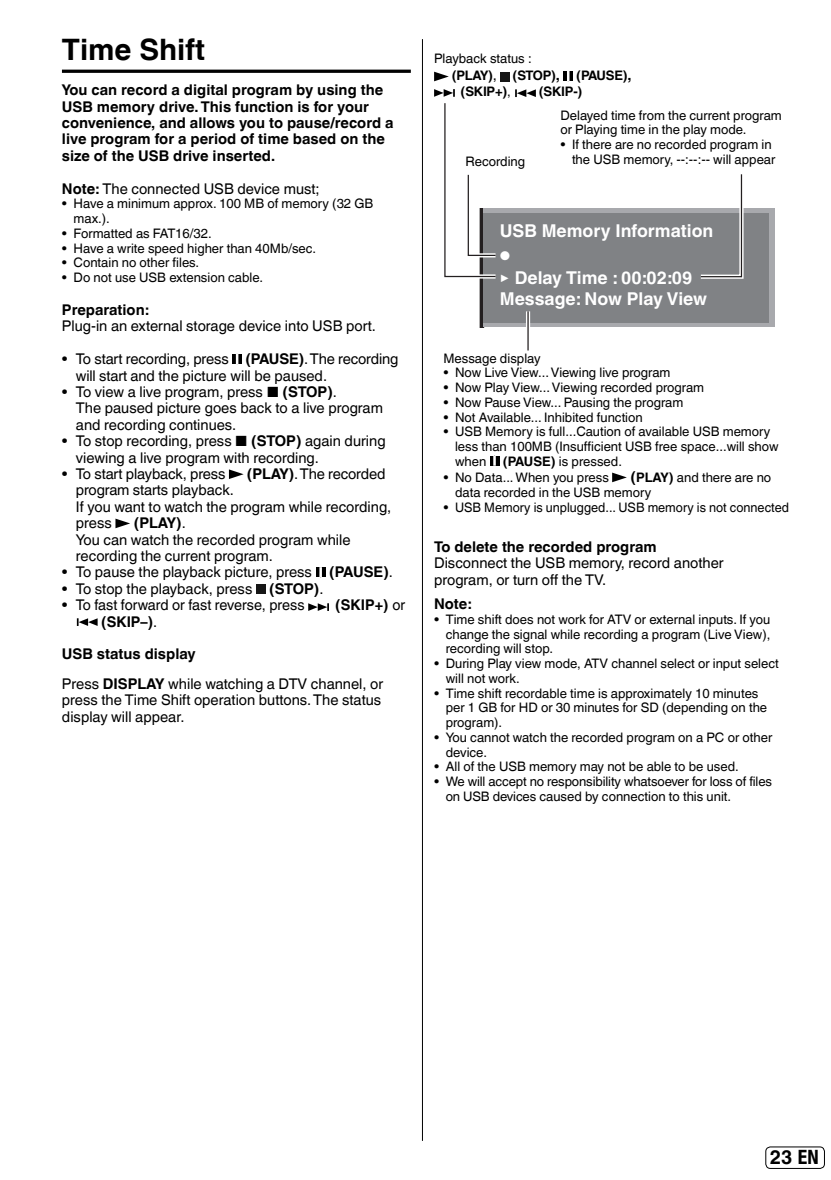
<style>
.page{position:relative;width:831px;height:1180px;background:#fff}
.page>*{position:absolute;margin:0;border:0;box-sizing:border-box;transform-origin:0 0}
.t1{font:700 29.6px "Helvetica World";color:#000}
.t2{font:700 19.6px "Helvetica World";color:#000}
.t3{font:700 17.6px/21.2px "Helvetica World";color:#fff}
.t4{font:14.8px/16.4px "Helvetica World";color:#000}
.t5{font:700 14.8px/16.4px "Helvetica World";color:#000}
.t6{font:13.2px/14.8px "Helvetica World";color:#000}
.t7{font:700 13.2px "Helvetica World";letter-spacing:-.02em;color:#000}
.t8{font:700 12.6px "Helvetica World";color:#fff}
.s1{font-weight:700}
.s2{font-weight:400}
.s3{font-weight:400;font-size:14.8px}
.s4{font-size:14.8px}
.s5{font-size:12.6px}
.s6{font-weight:700;font-size:14.8px}
.s7{font-family:"Helvetica Neue LT Com";font-stretch:condensed}
</style>
<div class="page">
<hr style="left:422px;top:39px;width:1px;height:1102px;background:#000">
<div style="left:765px;top:1147px;width:59px;height:22px;border:1px solid #000;border-radius:5px"></div>
<hr style="left:62px;top:70px;width:349px;height:3px;background:#000">
<svg style="left:232px;top:354px;width:10px;height:10px"></svg>
<svg style="left:236px;top:354px;width:2px;height:10px"></svg>
<svg style="left:229px;top:469px;width:14px;height:10px"></svg>
<svg style="left:115px;top:519px;width:15px;height:9px"></svg>
<div style="left:315px;top:567px;width:10px;height:10px;background:#000"></div>
<svg style="left:319px;top:567px;width:3px;height:10px"></svg>
<div style="left:256px;top:584px;width:9px;height:10px;background:#161616"></div>
<svg style="left:308px;top:603px;width:21px;height:8px"></svg>
<svg style="left:77px;top:618px;width:21px;height:8px"></svg>
<div style="left:483px;top:208px;width:291px;height:119px;background:linear-gradient(to bottom,#a8a9ad,#a8a9ad)"></div>
<div style="left:483px;top:213px;width:285px;height:110px;background:#808285"></div>
<svg style="left:444px;top:103px;width:298px;height:247px"></svg>
<svg style="left:434px;top:72px;width:14px;height:9px"></svg>
<div style="left:500px;top:72px;width:9px;height:9px;background:#161616"></div>
<svg style="left:563px;top:71px;width:10px;height:10px"></svg>
<svg style="left:567px;top:71px;width:2px;height:10px"></svg>
<svg style="left:434px;top:89px;width:21px;height:8px"></svg>
<svg style="left:515px;top:89px;width:21px;height:8px"></svg>
<svg style="left:490px;top:456px;width:9px;height:10px"></svg>
<svg style="left:493px;top:456px;width:2px;height:10px"></svg>
<svg style="left:612px;top:473px;width:14px;height:9px"></svg>
<h1 class="t1" style="left:62px;top:26px;width:145px">Time Shift</h1>
<p class="t5" style="left:62px;top:80px;width:333px">You can record a digital program by using the USB memory drive. This function is for your convenience, and allows you to pause/record a live program for a period of time based on the size of the USB drive inserted.</p>
<p class="t4" style="left:62px;top:179px;width:259px"><span class="s1">Note:</span> The connected USB device must;</p>
<p class="t6" style="left:74px;top:195px;width:301px">Have a minimum approx. 100 MB of memory (32 GB max.).<br>Formatted as FAT16/32.<br>Have a write speed higher than 40Mb/sec.<br>Contain no other files.<br>Do not use USB extension cable.</p>
<p class="t5" style="left:62px;top:300px;width:88px">Preparation:</p>
<p class="t4" style="left:62px;top:317px;width:315px">Plug-in an external storage device into USB port.</p>
<p class="t4" style="left:76px;top:349px;width:324px">To start recording, press <span class="s1">(PAUSE)</span>. The recording will start and the picture will be paused.<br>To view a live program, press ■ <span class="s1">(STOP)</span>.<br>The paused picture goes back to a live program and recording continues.<br>To stop recording, press ■ <span class="s1">(STOP)</span> again during viewing a live program with recording.<br>To start playback, press</p>
<p class="t6" style="left:62px;top:195px;width:7px">•</p>
<p class="t6" style="left:62px;top:225px;width:7px;text-align:justify">• • • •</p>
<p class="t4" style="left:62px;top:349px;width:7px">•</p>
<p class="t4" style="left:62px;top:382px;width:7px">•</p>
<p class="t4" style="left:62px;top:431px;width:7px">•</p>
<p class="t4" style="left:62px;top:464px;width:7px">•</p>
<p class="t4" style="left:247px;top:464px;width:140px"><span class="s1">(PLAY)</span>. The recorded</p>
<p class="t4" style="left:76px;top:481px;width:317px">program starts playback.<br>If you want to watch the program while recording, press</p>
<p class="t4" style="left:76px;top:513px;width:318px;text-indent:58px"><span class="s1">(PLAY)</span>.<br>You can watch the recorded program while recording the current program.<br>To pause the playback picture, press <span class="s1">(PAUSE)</span>.<br>To stop the playback, press <span class="s1">(STOP)</span>.<br>To fast forward or fast reverse, press</p>
<p class="t4" style="left:62px;top:563px;width:7px;text-align:justify">• • •</p>
<p class="t5" style="left:335px;top:595px;width:71px">(SKIP+) <span class="s2">or</span></p>
<p class="t5" style="left:101px;top:612px;width:58px">(SKIP–)<span class="s2">.</span></p>
<p class="t4" style="left:62px;top:638px;width:323px;line-height:29.6px"><span class="s1">USB status display<br></span>Press <span class="s1">DISPLAY</span> while watching a DTV channel, or</p>
<p class="t4" style="left:62px;top:690px;width:321px">press the Time Shift operation buttons. The status display will appear.</p>
<p class="t6" style="left:434px;top:50px;width:99px">Playback status :</p>
<p class="t7" style="left:452px;top:64px;width:181px">(PLAY)<span class="s3">,</span> (STOP)<span class="s4">,</span> (PAUSE)<span class="s4">,</span></p>
<p class="t7" style="left:460px;top:81px;width:52px">(SKIP+)<span class="s2">,</span></p>
<p class="t7" style="left:539px;top:81px;width:45px">(SKIP-)</p>
<p class="t6" style="left:465px;top:153px;width:61px">Recording</p>
<p class="t6" style="left:560px;top:106px;width:223px">Delayed time from the current program or Playing time in the play mode.</p>
<p class="t6" style="left:572px;top:136px;width:205px">If there are no recorded program in the USB memory, --:--:-- will appear</p>
<p class="t6" style="left:560px;top:136px;width:7px">•</p>
<h3 class="t3" style="left:499px;top:222px;width:215px">USB Memory Information</h3>
<p class="t8" style="left:499px;top:251px;width:12px">●</p>
<h3 class="t3" style="left:499px;top:269px;width:209px"><span class="s5">▶</span> Delay Time : 00:02:09<br>Message: Now Play View</h3>
<p class="t6" style="left:455px;top:349px;width:325px;text-indent:-12px">Message display<br>Now Live View... Viewing live program<br>Now Play View... Viewing recorded program<br>Now Pause View... Pausing the program<br>Not Available... Inhibited function<br>USB Memory is full...Caution of available USB memory less than 100MB (Insufficient USB free space...will show when</p>
<p class="t6" style="left:443px;top:364px;width:7px;text-align:justify">• • • • •</p>
<p class="t6" style="left:455px;top:452px;width:168px;line-height:16.4px;text-indent:48px"><span class="s1">(PAUSE)</span> is pressed.<br>No Data... When you press</p>
<p class="t6" style="left:455px;top:469px;width:335px;text-indent:175px"><span class="s6">(</span><span class="s1">PLAY)</span> and there are no data recorded in the USB memory<br>USB Memory is unplugged... USB memory is not connected</p>
<p class="t6" style="left:443px;top:469px;width:7px">•</p>
<p class="t6" style="left:443px;top:498px;width:7px">•</p>
<p class="t5" style="left:434px;top:537px;width:224px">To delete the recorded program</p>
<p class="t4" style="left:434px;top:553px;width:291px">Disconnect the USB memory, record another program, or turn off the TV.</p>
<p class="t5" style="left:434px;top:594px;width:39px">Note:</p>
<p class="t6" style="left:445px;top:610px;width:334px">Time shift does not work for ATV or external inputs. If you change the signal while recording a program (Live View), recording will stop.<br>During Play view mode, ATV channel select or input select will not work.<br>Time shift recordable time is approximately 10 minutes per 1 GB for HD or 30 minutes for SD (depending on the program).<br>You cannot watch the recorded program on a PC or other device.<br>All of the USB memory may not be able to be used.<br>We will accept no responsibility whatsoever for loss of files on USB devices caused by connection to this unit.</p>
<p class="t6" style="left:434px;top:610px;width:7px">•</p>
<p class="t6" style="left:434px;top:655px;width:7px">•</p>
<p class="t6" style="left:434px;top:684px;width:7px">•</p>
<p class="t6" style="left:434px;top:729px;width:7px">•</p>
<p class="t6" style="left:434px;top:758px;width:7px">• •</p>
<h2 class="t2" style="left:769px;top:1141px;width:50px">23 <span class="s7">EN</span></h2>
</div>
